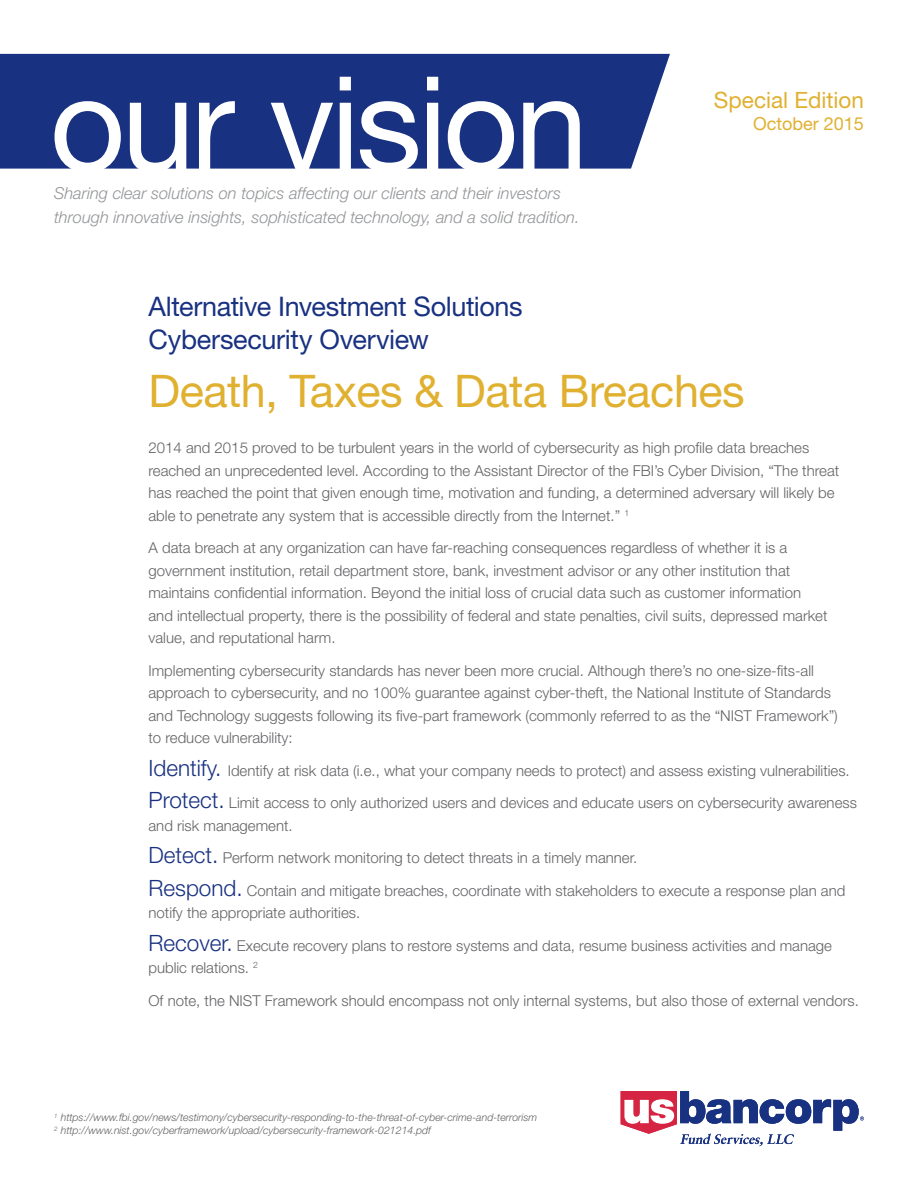
<style>
.page{position:relative;width:918px;height:1188px;background:#fff}
.page>*{position:absolute;margin:0;border:0;box-sizing:border-box;transform-origin:0 0}
.t1{font:132px "Helvetica Neue LT Std";letter-spacing:-.03em;color:#fff}
.Sell_Sheet_title__12{font:45px "Helvetica Neue LT Std";letter-spacing:-.01em;color:#e0b030}
.Sell_Sheet_title__12-2{font:27px/32.4px "Helvetica Neue LT Std";letter-spacing:-.015em;color:#183181}
.t2{font:22.5px "Helvetica Neue LT Std";color:#e0b030}
.t3{font:18px "Helvetica Neue LT Std";color:#e0b030}
.t4{font:italic 300 16.5px/24px "Helvetica Neue LT Std";color:#939598}
.t5{font:300 15px/22.5px "Helvetica Neue LT Std";color:#636366}
.t6{font:italic 300 10.5px "Helvetica Neue LT Std";color:#636366}
.s1{font-size:22.5px;color:#183181}
</style>
<div class="page">
<div style="left:0;top:54px;width:670px;height:115px;background:#183181"></div>
<svg style="left:621px;top:1091px;width:243px;height:55px"></svg>
<h1 class="t1" style="left:50px;top:45px;width:540px">our vision</h1>
<p class="t4" style="left:54px;top:181px;width:527px">Sharing clear solutions on topics affecting our clients and their investors through innovative insights, sophisticated technology, and a solid tradition.</p>
<h3 class="t2" style="left:714px;top:87px;width:152px">Special Edition</h3>
<p class="t3" style="left:753px;top:113px;width:112px">October 2015</p>
<p class="Sell_Sheet_title__12-2" style="left:148px;top:290px;width:376px">Alternative Investment Solutions<br>Cybersecurity Overview</p>
<p class="Sell_Sheet_title__12" style="left:148px;top:364px;width:598px">Death, Taxes &amp; Data Breaches</p>
<p class="t5" style="left:148px;top:436px;width:692px">2014 and 2015 proved to be turbulent years in the world of cybersecurity as high profile data breaches reached an unprecedented level. According to the Assistant Director of the FBI’s Cyber Division, “The threat has reached the point that given enough time, motivation and funding, a determined adversary will likely be able to penetrate any system that is accessible directly from the Internet.” <sup>1</sup></p>
<p class="t5" style="left:148px;top:536px;width:680px">A data breach at any organization can have far-reaching consequences regardless of whether it is a government institution, retail department store, bank, investment advisor or any other institution that maintains confidential information. Beyond the initial loss of crucial data such as customer information and intellectual property, there is the possibility of federal and state penalties, civil suits, depressed market value, and reputational harm.</p>
<p class="t5" style="left:148px;top:659px;width:691px">Implementing cybersecurity standards has never been more crucial. Although there’s no one-size-fits-all approach to cybersecurity, and no 100% guarantee against cyber-theft, the National Institute of Standards and Technology suggests following its five-part framework (commonly referred to as the “NIST Framework”) to reduce vulnerability:</p>
<p class="t5" style="left:148px;top:759px;width:703px"><span class="s1">Identify.</span> Identify at risk data (i.e., what your company needs to protect) and assess existing vulnerabilities.</p>
<p class="t5" style="left:148px;top:791px;width:710px"><span class="s1">Protect.</span> Limit access to only authorized users and devices and educate users on cybersecurity awareness and risk management.</p>
<p class="t5" style="left:148px;top:846px;width:490px"><span class="s1">Detect.</span> Perform network monitoring to detect threats in a timely manner.</p>
<p class="t5" style="left:148px;top:879px;width:698px"><span class="s1">Respond.</span> Contain and mitigate breaches, coordinate with stakeholders to execute a response plan and notify the appropriate authorities.</p>
<p class="t5" style="left:148px;top:934px;width:685px"><span class="s1">Recover.</span> Execute recovery plans to restore systems and data, resume business activities and manage public relations. <sup>2</sup></p>
<p class="t5" style="left:148px;top:989px;width:712px">Of note, the NIST Framework should encompass not only internal systems, but also those of external vendors.</p>
<p class="t6" style="left:54px;top:1111px;width:485px"><sup>1</sup> https://www.fbi.gov/news/testimony/cybersecurity-responding-to-the-threat-of-cyber-crime-and-terrorism</p>
<p class="t6" style="left:54px;top:1124px;width:379px"><sup>2</sup> http://www.nist.gov/cyberframework/upload/cybersecurity-framework-021214.pdf</p>
</div>
